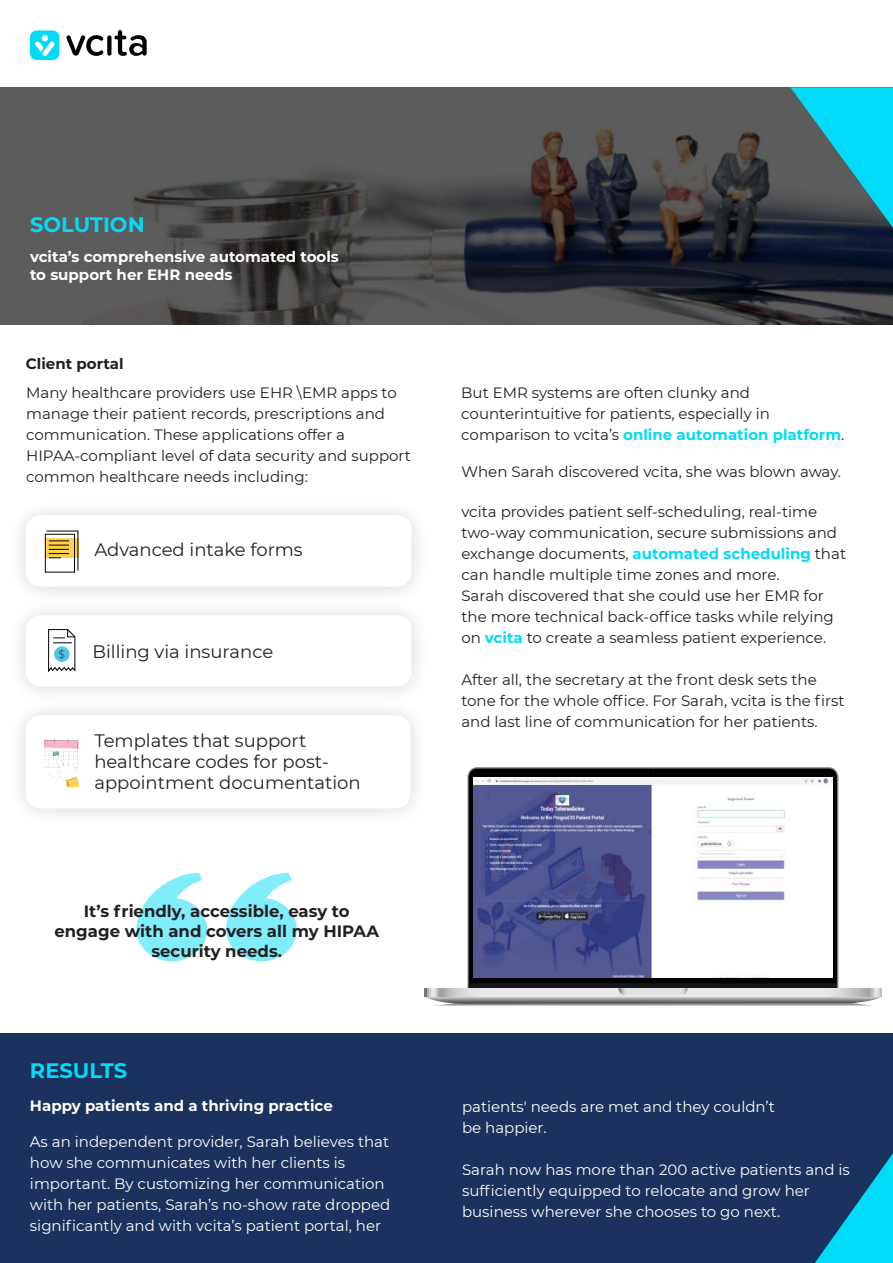
<style>
.page{position:relative;width:893px;height:1263px;background:#fff}
.page>*{position:absolute;margin:0;border:0;box-sizing:border-box;transform-origin:0 0}
.t1{font:700 21px "Montserrat";color:#00dbf7}
.t2{font:18px/21px "Montserrat";color:#231f20}
.t3{font:700 16.5px/19.8px "Montserrat";color:#231f20;text-align:center}
.t4{font:15px/21px "Montserrat";color:#231f20}
.t5{font:15px/21px "Montserrat";color:#fff}
.t6{font:700 15px/18px "Montserrat";color:#fff}
.t7{font:700 15px "Montserrat";color:#231f20}
.t8{font:300 10.65px "Montserrat";color:#231f20}
.s1{font-weight:700;color:#00dbf7}
</style>
<div class="page">
<div style="left:0;top:1033px;width:893px;height:230px;background:#1a325d"></div>
<svg style="left:815px;top:1153px;width:78px;height:110px"></svg>
<div style="left:30px;top:30px;width:29px;height:30px;background:#00dbf7;border-radius:7px"></div>
<svg style="left:35px;top:35px;width:20px;height:21px"></svg>
<svg style="left:66px;top:35px;width:37px;height:21px"></svg>
<div style="left:107px;top:35px;width:5px;height:21px;background:#000;border-radius:2px"></div>
<svg style="left:114px;top:30px;width:33px;height:26px"></svg>
<svg style="left:0;top:87px;width:893px;height:238px;fill:#5b5b5b"></svg>
<svg style="left:790px;top:87px;width:103px;height:158px"></svg>
<img style="left:43px;top:739px;width:37px;height:49px">
<svg style="left:136px;top:873px;width:71px;height:88px"></svg>
<svg style="left:226px;top:873px;width:71px;height:88px"></svg>
<div style="left:45px;top:534px;width:30px;height:38px;border:1px solid #000"></div>
<svg style="left:46px;top:531px;width:32px;height:40px"></svg>
<svg style="left:45px;top:539px;width:33px;height:19px"></svg>
<div style="left:26px;top:615px;width:386px;height:72px;background:#fff;border-radius:14px"></div>
<svg style="left:48px;top:629px;width:27px;height:43px"></svg>
<div style="left:469px;top:769px;width:368px;height:214px;background:#000"></div>
<svg style="left:425px;top:983px;width:456px;height:23px"></svg>
<img style="left:473px;top:777px;width:359px;height:201px">
<h1 class="t1" style="left:30px;top:209px;width:116px">SOLUTION</h1>
<p class="t6" style="left:30px;top:247px;width:310px">vcita’s comprehensive automated tools to support her EHR needs</p>
<p class="t7" style="left:26px;top:352px;width:99px">Client portal</p>
<p class="t4" style="left:26px;top:381px;width:386px">Many healthcare providers use EHR \EMR apps to manage their patient records, prescriptions and communication. These applications offer a HIPAA-compliant level of data security and support common healthcare needs including:</p>
<p class="t2" style="left:94px;top:538px;width:210px">Advanced intake forms</p>
<p class="t8" style="left:59px;top:647px;width:8px">$</p>
<p class="t2" style="left:92px;top:640px;width:182px">Billing via insurance</p>
<p class="t2" style="left:94px;top:730px;width:268px">Templates that support healthcare codes for post&shy;appointment documentation</p>
<p class="t3" style="left:54px;top:901px;width:326px">It’s friendly, accessible, easy to engage with and covers all my HIPAA security needs.</p>
<h1 class="t1" style="left:30px;top:1055px;width:99px">RESULTS</h1>
<p class="t6" style="left:30px;top:1096px;width:304px">Happy patients and a thriving practice</p>
<p class="t5" style="left:30px;top:1130px;width:362px">As an independent provider, Sarah believes that how she communicates with her clients is important. By customizing her communication with her patients, Sarah’s no-show rate dropped significantly and with vcita’s patient portal, her</p>
<p class="t4" style="left:461px;top:382px;width:384px">But EMR systems are often clunky and counterintuitive for patients, especially in comparison to vcita’s <span class="s1">online automation platform</span>.</p>
<p class="t4" style="left:461px;top:460px;width:381px">When Sarah discovered vcita, she was blown away.</p>
<p class="t4" style="left:461px;top:501px;width:386px">vcita provides patient self-scheduling, real-time two-way communication, secure submissions and exchange documents, <span class="s1">automated scheduling</span> that can handle multiple time zones and more.<br>Sarah discovered that she could use her EMR for the more technical back-office tasks while relying on <span class="s1">vcita</span> to create a seamless patient experience.</p>
<p class="t4" style="left:461px;top:669px;width:385px">After all, the secretary at the front desk sets the tone for the whole office. For Sarah, vcita is the first and last line of communication for her patients.</p>
<p class="t5" style="left:462px;top:1096px;width:314px">patients' needs are met and they couldn’t be happier.</p>
<p class="t5" style="left:462px;top:1159px;width:389px">Sarah now has more than 200 active patients and is sufficiently equipped to relocate and grow her business wherever she chooses to go next.</p>
</div>
